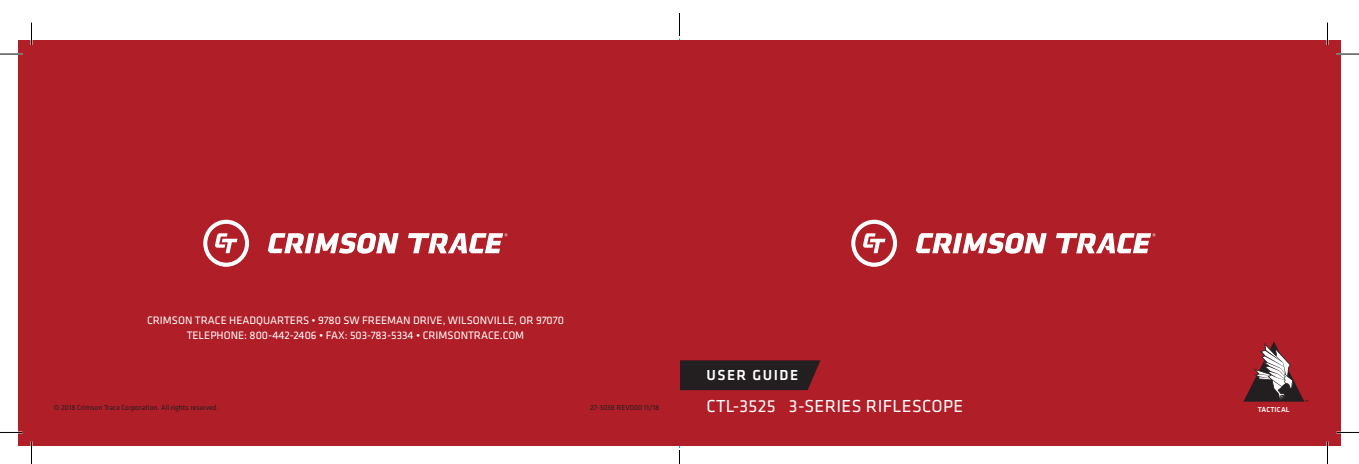
<style>
.page{position:relative;width:1359px;height:464px;background:#fff}
.page>*{position:absolute;margin:0;border:0;box-sizing:border-box;transform-origin:0 0}
.t1{font:18px "Klavika";letter-spacing:.02em;color:#fff}
.t2{font:500 15px "Klavika";letter-spacing:.1em;color:#fff}
.BC_Address{font:11.25px "Klavika";color:#fff}
.t3{font:7.5px "Klavika";color:#231f20}
._2018__Spec_Bullet{font:500 7.35px "Klavika";letter-spacing:.02em;color:#fff}
</style>
<div class="page">
<div style="left:680px;top:40px;width:661px;height:406px;background:#b01e27"></div>
<svg style="left:916px;top:233px;width:131px;height:20px"></svg>
<svg style="left:1056px;top:233px;width:100px;height:20px"></svg>
<svg style="left:851px;top:219px;width:46px;height:48px"></svg>
<div style="left:18px;top:40px;width:662px;height:406px;background:#b01e27"></div>
<svg style="left:268px;top:233px;width:131px;height:20px"></svg>
<svg style="left:408px;top:233px;width:100px;height:20px"></svg>
<svg style="left:203px;top:219px;width:46px;height:48px"></svg>
<svg style="left:1243px;top:341px;width:61px;height:60px"></svg>
<hr style="left:0;top:53px;width:22px;height:2px;background:#fff">
<hr style="left:1336px;top:53px;width:23px;height:2px;background:#fff">
<hr style="left:0;top:431px;width:22px;height:2px;background:#fff">
<hr style="left:1336px;top:431px;width:23px;height:2px;background:#fff">
<svg style="left:0;top:54px;width:22px;height:1px"></svg>
<svg style="left:1336px;top:54px;width:23px;height:1px"></svg>
<svg style="left:0;top:432px;width:22px;height:1px"></svg>
<svg style="left:1336px;top:432px;width:23px;height:1px"></svg>
<svg style="left:31px;top:22px;width:1px;height:23px"></svg>
<svg style="left:31px;top:441px;width:1px;height:23px"></svg>
<svg style="left:1327px;top:22px;width:1px;height:23px"></svg>
<svg style="left:1327px;top:441px;width:1px;height:23px"></svg>
<svg style="left:679px;top:14px;width:141px;height:450px"></svg>
<p class="BC_Address" style="left:147px;top:314px;width:418px">CRIMSON TRACE HEADQUARTERS • 9780 SW FREEMAN DRIVE, WILSONVILLE, OR 97070</p>
<p class="BC_Address" style="left:187px;top:329px;width:339px">TELEPHONE: 800-442-2406 • FAX: 503-783-5334 • CRIMSONTRACE.COM</p>
<p class="t3" style="left:53px;top:403px;width:167px">© 2018 Crimson Trace Corporation. All rights reserved.</p>
<p class="t3" style="left:590px;top:403px;width:71px">27-3038 REV000 11/18</p>
<p class="t2" style="left:706px;top:366px;width:93px">USER GUIDE</p>
<p class="t1" style="left:706px;top:396px;width:258px">CTL-3525 3-SERIES RIFLESCOPE</p>
<p class="_2018__Spec_Bullet" style="left:1258px;top:405px;width:33px">TACTICAL</p>
<p class="t3" style="left:1305px;top:398px;width:5px">™</p>
</div>
